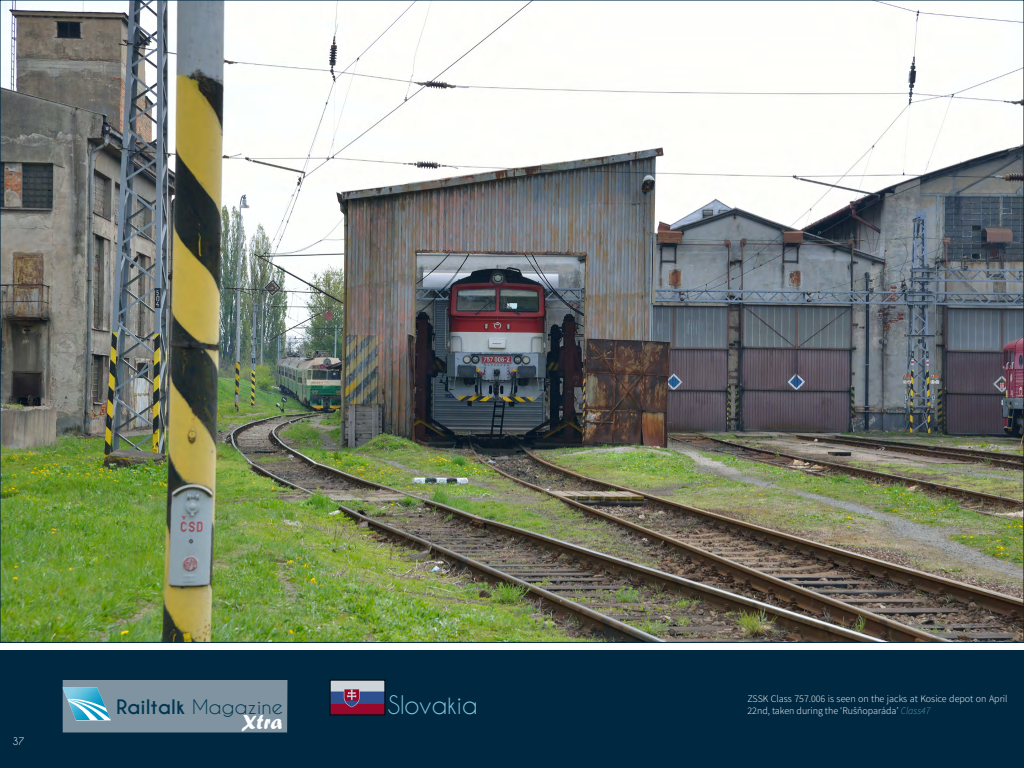
<style>
.page{position:relative;width:1024px;height:768px;background:#fff}
.page>*{position:absolute;margin:0;border:0;box-sizing:border-box;transform-origin:0 0}
.t1{font:24px "Caviar Dreams";color:#80c2dd}
.t2{font:21px "Forte";color:#fff}
.t3{font:700 18.7px "Caviar Dreams";color:#003651;scale:1.05 1}
.t4{font:300 10px "Source Sans Pro";color:#fff}
.t5{font:10px "Caviar Dreams";color:#fff}
.s1{font-weight:400}
.s2{font-weight:200;font-style:italic;color:#80c2dd}
</style>
<div class="page">
<img style="left:2px;top:2px;width:1020px;height:638px">
<div style="left:0;top:650px;width:1024px;height:118px;background:#002841"></div>
<div style="left:62px;top:680px;width:226px;height:53px;background:#8093a0"></div>
<img style="left:63px;top:688px;width:47px;height:32px">
<img style="left:332px;top:682px;width:51px;height:31px">
<div style="left:330px;top:680px;width:55px;height:35px;border:1px solid #000"></div>
<p class="t5" style="left:12px;top:736px;width:14px">37</p>
<h3 class="t3" style="left:116px;top:695px;width:160px">Railtalk <span class="s1">Magazine</span></h3>
<h2 class="t2" style="left:241px;top:710px;width:42px">Xtra</h2>
<p class="t4" style="left:748px;top:693px;width:262px">ZSSK Class 757.006 is seen on the jacks at Kosice depot on April</p>
<h1 class="t1" style="left:388px;top:691px;width:92px">Slovakia</h1>
<p class="t4" style="left:748px;top:705px;width:184px">22nd, taken during the ‘Rušňoparáda’ <span class="s2">Class47</span></p>
</div>
